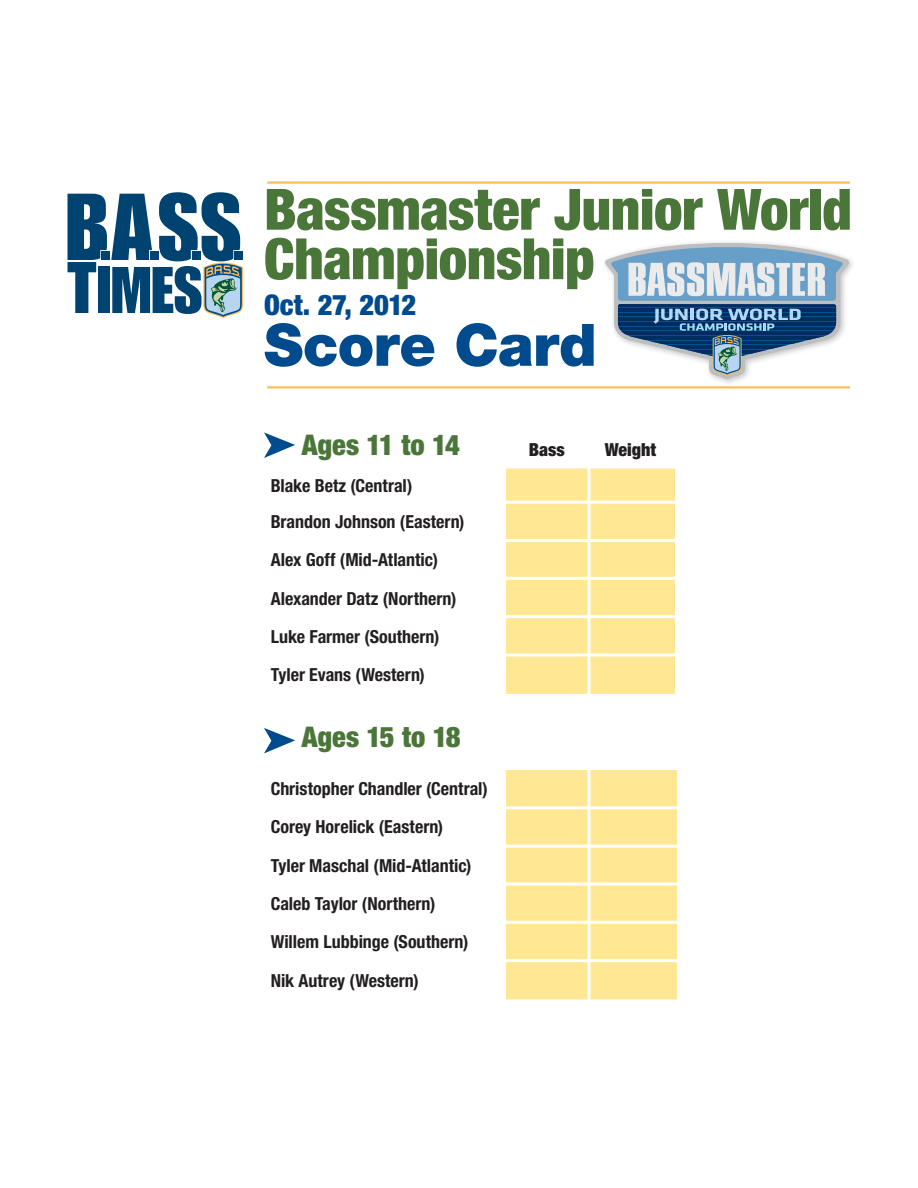
<style>
.page{position:relative;width:918px;height:1188px;background:#fff}
.page>*{position:absolute;margin:0;border:0;box-sizing:border-box;transform-origin:0 0}
.t1{font:900 58.5px "Helvetica Neue LT Std";letter-spacing:-.01em;color:#004b8d}
.t2{font:900 condensed 57px/49.5px "Helvetica Neue LT Std";letter-spacing:-.005em;color:#4b7639}
.t3{font:900 condensed 28.5px "Helvetica Neue LT Std";letter-spacing:-.005em;color:#4b7639}
.t4{font:900 condensed 28.5px "Helvetica Neue LT Std";letter-spacing:-.01em;color:#004b8d}
.t5{font:700 condensed 18px/38.2px "Helvetica Neue LT Std";color:#231f20}
.t6{font:900 condensed 18px "Helvetica Neue LT Std";color:#231f20}
</style>
<div class="page">
<svg style="left:605px;top:243px;width:244px;height:136px"></svg>
<svg style="left:67px;top:192px;width:176px;height:126px"></svg>
<hr style="left:267px;top:181px;width:583px;height:3px;background:#fdbe56">
<hr style="left:267px;top:386px;width:583px;height:2px;background:#fdbe56">
<svg style="left:264px;top:432px;width:31px;height:26px"></svg>
<svg style="left:264px;top:728px;width:31px;height:25px"></svg>
<div style="left:506px;top:770px;width:171px;height:229px;background:#ffe794"></div>
<div style="left:506px;top:469px;width:169px;height:225px;background:#ffe794"></div>
<hr style="left:588px;top:454px;width:3px;height:561px;background:#fff">
<hr style="left:498px;top:501px;width:188px;height:3px;background:#fff">
<hr style="left:494px;top:577px;width:188px;height:3px;background:#fff">
<hr style="left:499px;top:539px;width:188px;height:3px;background:#fff">
<hr style="left:495px;top:615px;width:188px;height:3px;background:#fff">
<hr style="left:500px;top:654px;width:188px;height:3px;background:#fff">
<hr style="left:496px;top:806px;width:188px;height:3px;background:#fff">
<hr style="left:497px;top:845px;width:188px;height:3px;background:#fff">
<hr style="left:492px;top:882px;width:188px;height:3px;background:#fff">
<hr style="left:492px;top:921px;width:188px;height:3px;background:#fff">
<hr style="left:498px;top:959px;width:188px;height:3px;background:#fff">
<h2 class="t2" style="left:264px;top:184px;width:590px">Bassmaster Junior World<br>Championship</h2>
<h3 class="t4" style="left:264px;top:287px;width:154px">Oct. 27, 2012</h3>
<h1 class="t1" style="left:264px;top:310px;width:334px">Score Card</h1>
<h3 class="t3" style="left:302px;top:427px;width:159px">Ages 11 to 14</h3>
<p class="t5" style="left:271px;top:467px;width:195px;line-height:36.2px">Blake Betz (Central)<br>Brandon Johnson (Eastern)</p>
<p class="t5" style="left:271px;top:541px;width:187px">Alex Goff (Mid-Atlantic)<br>Alexander Datz (Northern)<br>Luke Farmer (Southern)<br>Tyler Evans (Western)</p>
<h3 class="t3" style="left:302px;top:719px;width:160px">Ages 15 to 18</h3>
<p class="t5" style="left:271px;top:770px;width:219px">Christopher Chandler (Central)<br>Corey Horelick (Eastern)<br>Tyler Maschal (Mid-Atlantic)<br>Caleb Taylor (Northern)<br>Willem Lubbinge (Southern)<br>Nik Autrey (Western)</p>
<p class="t6" style="left:529px;top:438px;width:37px">Bass</p>
<p class="t6" style="left:605px;top:438px;width:53px">Weight</p>
</div>
